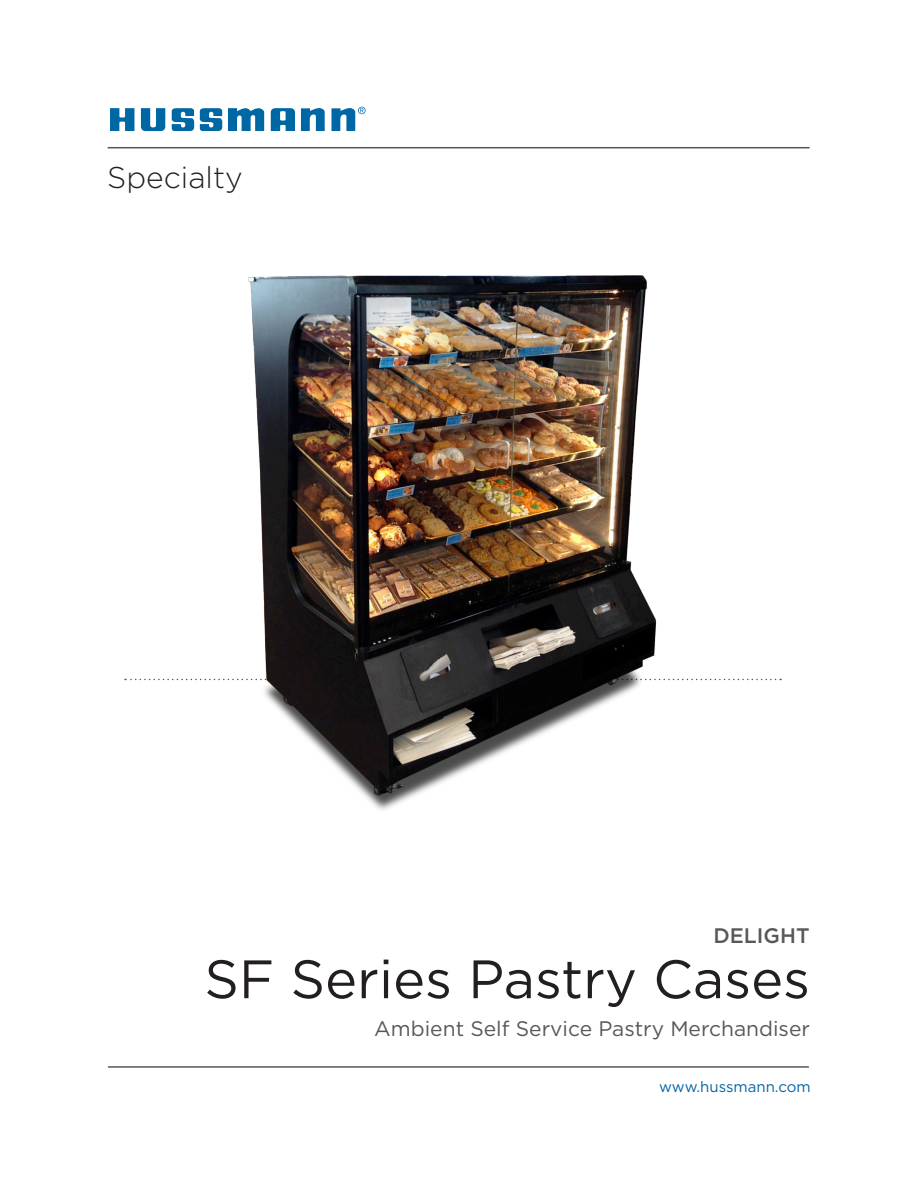
<style>
.page{position:relative;width:918px;height:1188px;background:#fff}
.page>*{position:absolute;margin:0;border:0;box-sizing:border-box;transform-origin:0 0}
.MAIN_HEADLINE_36_12P{font:54px "Gotham";color:#231f20}
.t1{font:300 30px "Gotham";color:#231f20}
.MAIN_SUBHEAD_14_16PT{font:21px "Gotham";color:#57585a}
.MAIN_SUBHEAD_14_16PT-2{font:500 21px "Gotham";color:#57585a}
.t2{font:15px "Gotham";color:#0065a4}
</style>
<div class="page">
<svg style="left:301px;top:108px;width:24px;height:23px"></svg>
<svg style="left:228px;top:108px;width:36px;height:23px"></svg>
<svg style="left:200px;top:108px;width:22px;height:23px"></svg>
<svg style="left:141px;top:108px;width:53px;height:23px"></svg>
<svg style="left:110px;top:108px;width:24px;height:23px"></svg>
<svg style="left:331px;top:107px;width:35px;height:24px"></svg>
<svg style="left:270px;top:108px;width:25px;height:23px"></svg>
<hr style="left:108px;top:147px;width:702px;height:1px;background:#57585a">
<hr style="left:108px;top:1066px;width:701px;height:2px;background:#57585a">
<svg style="left:125px;top:679px;width:656px;height:1px"></svg>
<img style="left:201px;top:275px;width:475px;height:535px">
<p class="t1" style="left:107px;top:159px;width:137px">Specialty</p>
<p class="MAIN_SUBHEAD_14_16PT-2" style="left:713px;top:922px;width:98px">DELIGHT</p>
<p class="MAIN_HEADLINE_36_12P" style="left:204px;top:945px;width:607px">SF Series Pastry Cases</p>
<p class="MAIN_SUBHEAD_14_16PT" style="left:374px;top:1015px;width:437px">Ambient Self Service Pastry Merchandiser</p>
<p class="t2" style="left:659px;top:1077px;width:153px">www.hussmann.com</p>
</div>
